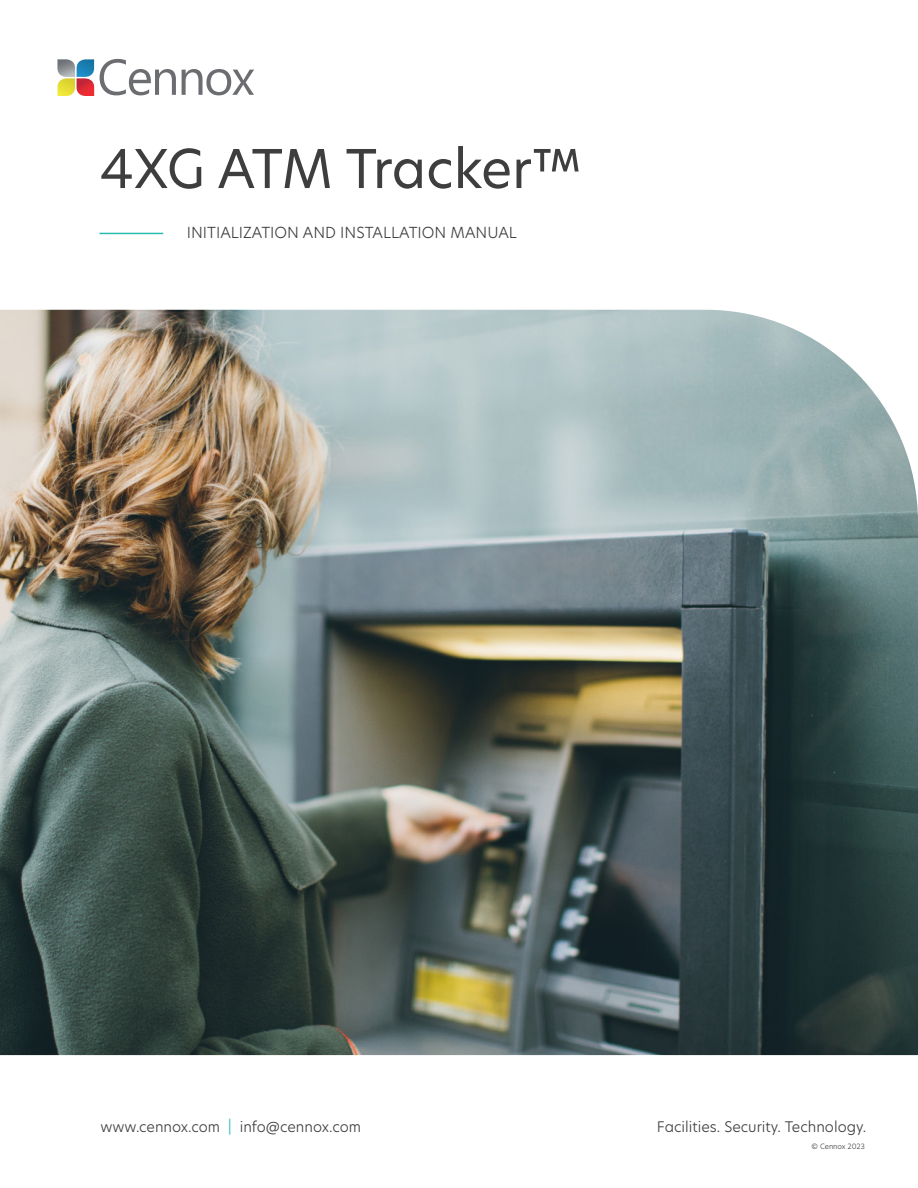
<style>
.page{position:relative;width:918px;height:1188px;background:#fff}
.page>*{position:absolute;margin:0;border:0;box-sizing:border-box;transform-origin:0 0}
.t1{font:52.5px "New Hero";letter-spacing:-.02em;color:#3e3e3f}
.t2{font:300 15px "New Hero";color:#3e3e3f}
.t3{font:300 14.4px "New Hero";color:#3e3e3f}
.t4{font:300 7.2px "New Hero";color:#3e3e3f}
.s1{color:#27bcaf}
</style>
<div class="page">
<svg style="left:100px;top:59px;width:76px;height:36px"></svg>
<svg style="left:182px;top:69px;width:72px;height:26px"></svg>
<svg style="left:57px;top:59px;width:37px;height:37px"></svg>
<hr style="left:99px;top:233px;width:64px;height:1px;background:#27bcaf">
<img style="left:0;top:310px;width:918px;height:745px">
<p class="t1" style="left:99px;top:133px;width:484px">4XG ATM Tracker™</p>
<p class="t2" style="left:187px;top:223px;width:332px">INITIALIZATION AND INSTALLATION MANUAL</p>
<p class="t3" style="left:100px;top:1117px;width:262px">www.cennox.com <span class="s1">|</span> info@cennox.com</p>
<p class="t3" style="left:657px;top:1117px;width:211px">Facilities. Security. Technology.</p>
<p class="t4" style="left:812px;top:1142px;width:55px">© Cennox 2023</p>
</div>
